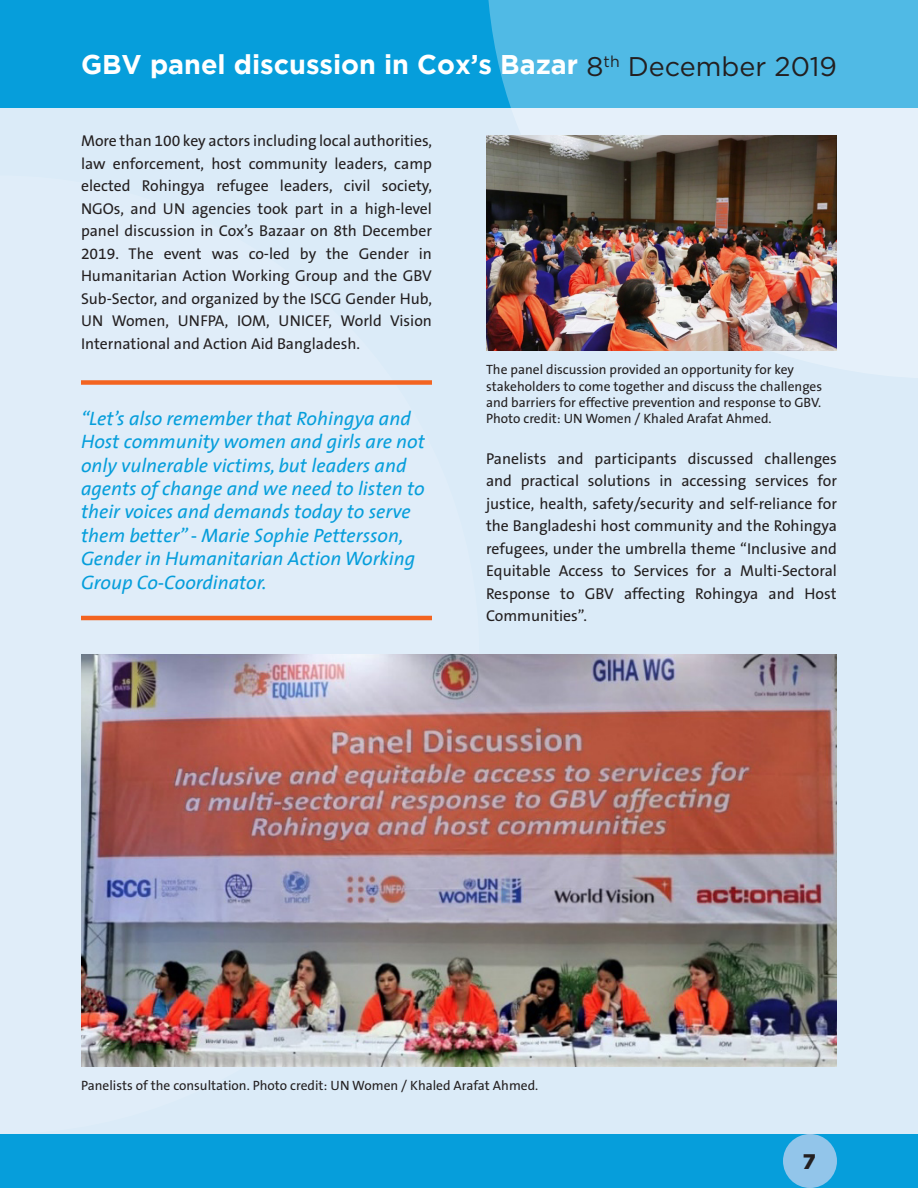
<style>
.page{position:relative;width:918px;height:1188px;background:#fff}
.page>*{position:absolute;margin:0;border:0;box-sizing:border-box;transform-origin:0 0}
.t1{font:700 27px "Gotham";color:#fff}
.t2{font:900 21px "Gotham";color:#231f20}
.t3{font:italic 19.5px/23.4px "The Sans";color:#069edb}
.Default{font:15.75px/22.5px "The Sans B5 Plain";color:#231f20;text-align:justify}
.t4{font:13.5px/16.2px "The Sans B5 Plain";color:#231f20}
.s1{font-weight:400;color:#231f20}
</style>
<div class="page">
<div style="left:0;top:108px;width:918px;height:1026px;background:#dbebf8"></div>
<div style="left:0;top:0;width:918px;height:108px;background:#069edb"></div>
<div style="left:488px;top:0;width:430px;height:108px;background:#50bae5"></div>
<div style="left:0;top:1134px;width:918px;height:54px;background:#069edb"></div>
<div style="left:783px;top:1134px;width:54px;height:54px;background:#92c5ea;border-radius:50%"></div>
<div style="left:81px;top:380px;width:351px;height:5px;background:#f36421"></div>
<hr style="left:81px;top:616px;width:351px;height:4px;background:#f36421">
<img style="left:81px;top:655px;width:756px;height:411px">
<img style="left:486px;top:135px;width:351px;height:216px">
<p class="t1" style="left:81px;top:49px;width:757px">GBV panel discussion in Cox’s Bazar <span class="s1">8</span><sup>th</sup> <span class="s1">December 2019</span></p>
<p class="Default" style="left:81px;top:131px;width:353px">More than 100 key actors including local authorities, law enforcement, host community leaders, camp elected Rohingya refugee leaders, civil society, NGOs, and UN agencies took part in a high-level panel discussion in Cox’s Bazaar on 8th December 2019. The event was co-led by the Gender in Humanitarian Action Working Group and the GBV Sub-Sector, and organized by the ISCG Gender Hub, UN Women, UNFPA, IOM, UNICEF, World Vision International and Action Aid Bangladesh.</p>
<p class="t3" style="left:81px;top:406px;width:345px">“Let’s also remember that Rohingya and Host community women and girls are not only vulnerable victims, but leaders and agents of change and we need to listen to their voices and demands today to serve them better” - Marie Sophie Pettersson, Gender in Humanitarian Action Working Group Co-Coordinator.</p>
<p class="t4" style="left:486px;top:362px;width:338px">The panel discussion provided an opportunity for key stakeholders to come together and discuss the challenges and barriers for effective prevention and response to GBV.<br>Photo credit: UN Women / Khaled Arafat Ahmed.</p>
<p class="Default" style="left:486px;top:448px;width:353px">Panelists and participants discussed challenges and practical solutions in accessing services for justice, health, safety/security and self-reliance for the Bangladeshi host community and the Rohingya refugees, under the umbrella theme “Inclusive and Equitable Access to Services for a Multi-Sectoral Response to GBV affecting Rohingya and Host Communities”.</p>
<p class="t4" style="left:81px;top:1078px;width:459px">Panelists of the consultation. Photo credit: UN Women / Khaled Arafat Ahmed.</p>
<p class="t2" style="left:803px;top:1149px;width:14px">7</p>
</div>
